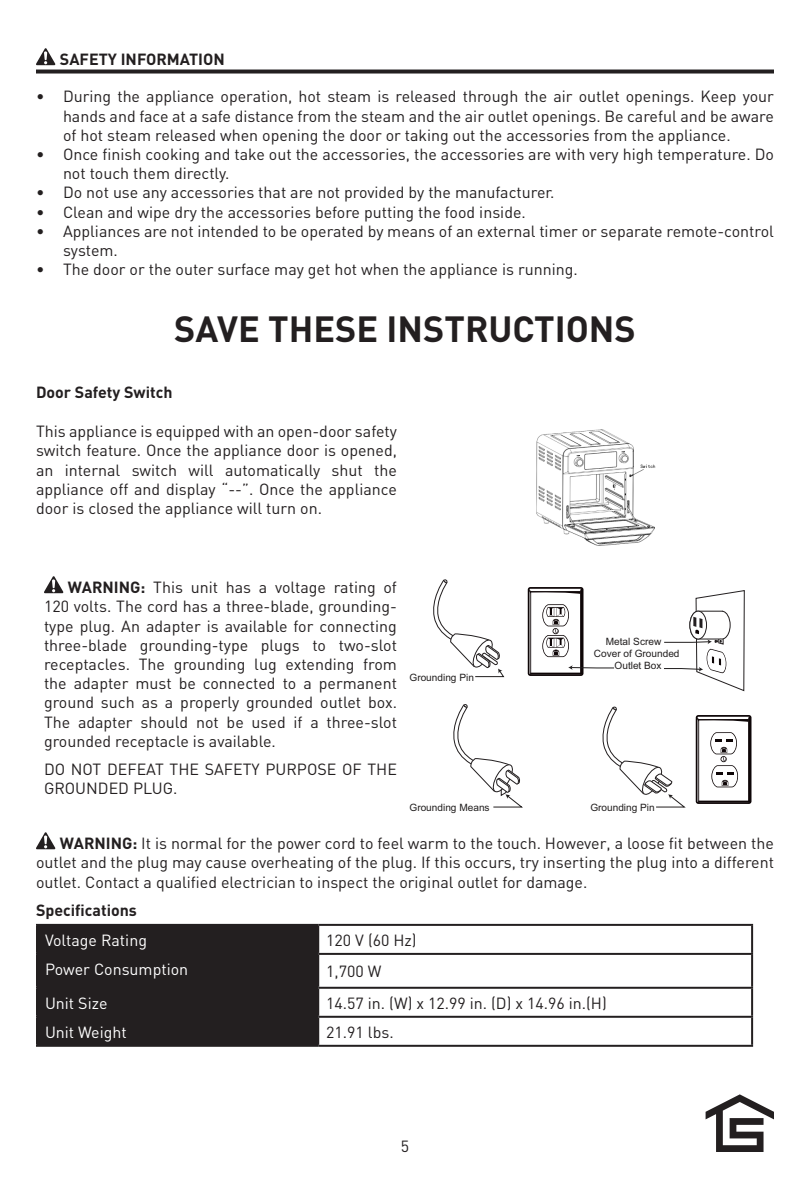
<style>
.page{position:relative;width:810px;height:1188px;background:#fff}
.page>*{position:absolute;margin:0;border:0;box-sizing:border-box;transform-origin:0 0}
.Body{font:700 36px "DIN";color:#231f20}
.Body-2{font:16px/19.2px "DIN";color:#231f20}
.Heading_2{font:16px/19.2px "DIN";color:#231f20;text-align:justify}
.Table__Body{font:16px "DIN";color:#231f20}
.Table__Body-2{font:16px "DIN";color:#fff}
.Heading_2-2{font:700 16px "DIN";color:#231f20}
.Heading_1__Top_Page{font:700 16px "DIN";color:#231f20}
.t1{font:10px "Arial";color:#211e1e}
.s1{font-weight:700}
</style>
<div class="page">
<svg style="left:706px;top:1094px;width:68px;height:58px"></svg>
<svg style="left:36px;top:70px;width:738px;height:4px;background:#3d393a"></svg>
<svg style="left:36px;top:48px;width:19px;height:17px"></svg>
<img style="left:536px;top:429px;width:120px;height:116px">
<svg style="left:44px;top:576px;width:19px;height:17px"></svg>
<div style="left:528px;top:587px;width:56px;height:89px;background:#423c3d;border-radius:3px"></div>
<div style="left:696px;top:715px;width:55px;height:89px;background:#474142;border-radius:3px"></div>
<svg style="left:697px;top:717px;width:53px;height:86px;background:#d6d5d5"></svg>
<svg style="left:433px;top:579px;width:71px;height:98px"></svg>
<svg style="left:453px;top:704px;width:70px;height:104px"></svg>
<svg style="left:602px;top:706px;width:84px;height:102px"></svg>
<svg style="left:664px;top:590px;width:81px;height:102px"></svg>
<svg style="left:529px;top:589px;width:85px;height:86px"></svg>
<svg style="left:36px;top:832px;width:19px;height:17px"></svg>
<div style="left:38px;top:926px;width:279px;height:119px;background:#231f20"></div>
<hr style="left:36px;top:924px;width:282px;height:2px;background:#231f20">
<hr style="left:36px;top:926px;width:2px;height:27px;background:#231f20">
<hr style="left:318px;top:924px;width:435px;height:2px;background:#231f20">
<hr style="left:317px;top:926px;width:2px;height:27px;background:#231f20">
<hr style="left:751px;top:926px;width:2px;height:27px;background:#231f20">
<hr style="left:36px;top:953px;width:282px;height:2px;background:#231f20">
<hr style="left:36px;top:955px;width:2px;height:32px;background:#231f20">
<hr style="left:318px;top:953px;width:435px;height:2px;background:#231f20">
<hr style="left:317px;top:955px;width:2px;height:32px;background:#231f20">
<hr style="left:751px;top:955px;width:2px;height:32px;background:#231f20">
<hr style="left:36px;top:987px;width:282px;height:2px;background:#231f20">
<hr style="left:36px;top:989px;width:2px;height:27px;background:#231f20">
<hr style="left:318px;top:987px;width:435px;height:2px;background:#231f20">
<hr style="left:317px;top:989px;width:2px;height:27px;background:#231f20">
<hr style="left:751px;top:989px;width:2px;height:27px;background:#231f20">
<hr style="left:36px;top:1016px;width:282px;height:2px;background:#231f20">
<hr style="left:36px;top:1018px;width:2px;height:27px;background:#231f20">
<hr style="left:318px;top:1016px;width:435px;height:2px;background:#231f20">
<hr style="left:317px;top:1018px;width:2px;height:27px;background:#231f20">
<hr style="left:751px;top:1018px;width:2px;height:27px;background:#231f20">
<hr style="left:36px;top:1045px;width:282px;height:2px;background:#231f20">
<hr style="left:318px;top:1045px;width:435px;height:2px;background:#231f20">
<p class="Heading_1__Top_Page" style="left:60px;top:49px;width:166px">SAFETY INFORMATION</p>
<p class="Body-2" style="left:63px;top:87px;width:712px;text-align:justify;text-indent:-27px">• During the appliance operation, hot steam is released through the air outlet openings. Keep your hands and face at a safe distance from the steam and the air outlet openings. Be careful and be aware of hot steam released when opening the door or taking out the accessories from the appliance.</p>
<p class="Body-2" style="left:63px;top:144px;width:712px;text-indent:-27px">• Once finish cooking and take out the accessories, the accessories are with very high temperature. Do not touch them directly.</p>
<p class="Body-2" style="left:36px;top:183px;width:518px">• Do not use any accessories that are not provided by the manufacturer.</p>
<p class="Body-2" style="left:36px;top:202px;width:489px">• Clean and wipe dry the accessories before putting the food inside.</p>
<p class="Body-2" style="left:63px;top:221px;width:713px;text-indent:-27px">• Appliances are not intended to be operated by means of an external timer or separate remote-control system.</p>
<p class="Body-2" style="left:36px;top:260px;width:540px">• The door or the outer surface may get hot when the appliance is running.</p>
<p class="Body" style="left:174px;top:305px;width:463px">SAVE THESE INSTRUCTIONS</p>
<p class="Heading_2-2" style="left:36px;top:382px;width:138px">Door Safety Switch</p>
<p class="Body-2" style="left:36px;top:422px;width:363px;text-align:justify">This appliance is equipped with an open-door safety switch feature. Once the appliance door is opened, an internal switch will automatically shut the appliance off and display “--”. Once the appliance door is closed the appliance will turn on.</p>
<p class="Body-2" style="left:44px;top:578px;width:355px;text-indent:24px"><span class="s1">WARNING:</span> This unit has a voltage rating of 120 volts. The cord has a three-blade, grounding&shy;type plug. An adapter is available for connecting three-blade grounding-type plugs to two-slot receptacles. The grounding lug extending from the adapter must be connected to a permanent ground such as a properly grounded outlet box.<br>The adapter should not be used if a three-slot grounded receptacle is available.</p>
<p class="Body-2" style="left:44px;top:759px;width:354px">DO NOT DEFEAT THE SAFETY PURPOSE OF THE<br>GROUNDED PLUG.</p>
<p class="t1" style="left:409px;top:671px;width:66px">Grounding Pin</p>
<p class="t1" style="left:606px;top:634px;width:57px">Metal Screw</p>
<p class="t1" style="left:594px;top:647px;width:87px">Cover of Grounded</p>
<p class="t1" style="left:615px;top:659px;width:49px">Outlet Box</p>
<p class="t1" style="left:409px;top:801px;width:82px">Grounding Means</p>
<p class="t1" style="left:590px;top:801px;width:66px">Grounding Pin</p>
<p class="Heading_2" style="left:36px;top:834px;width:739px;text-indent:24px"><span class="s1">WARNING:</span> It is normal for the power cord to feel warm to the touch. However, a loose fit between the outlet and the plug may cause overheating of the plug. If this occurs, try inserting the plug into a different outlet. Contact a qualified electrician to inspect the original outlet for damage.</p>
<p class="Heading_2-2" style="left:36px;top:900px;width:102px">Specifications</p>
<p class="Table__Body-2" style="left:45px;top:930px;width:104px">Voltage Rating</p>
<p class="Table__Body" style="left:326px;top:930px;width:92px">120 V (60 Hz)</p>
<p class="Table__Body-2" style="left:45px;top:959px;width:145px">Power Consumption</p>
<p class="Table__Body" style="left:326px;top:962px;width:57px">1,700 W</p>
<p class="Table__Body-2" style="left:45px;top:993px;width:64px">Unit Size</p>
<p class="Table__Body" style="left:326px;top:993px;width:282px">14.57 in. (W) x 12.99 in. (D) x 14.96 in.(H)</p>
<p class="Table__Body-2" style="left:45px;top:1022px;width:83px">Unit Weight</p>
<p class="Table__Body" style="left:326px;top:1022px;width:66px">21.91 lbs.</p>
<p class="Body-2" style="left:401px;top:1136px;width:10px">5</p>
</div>
